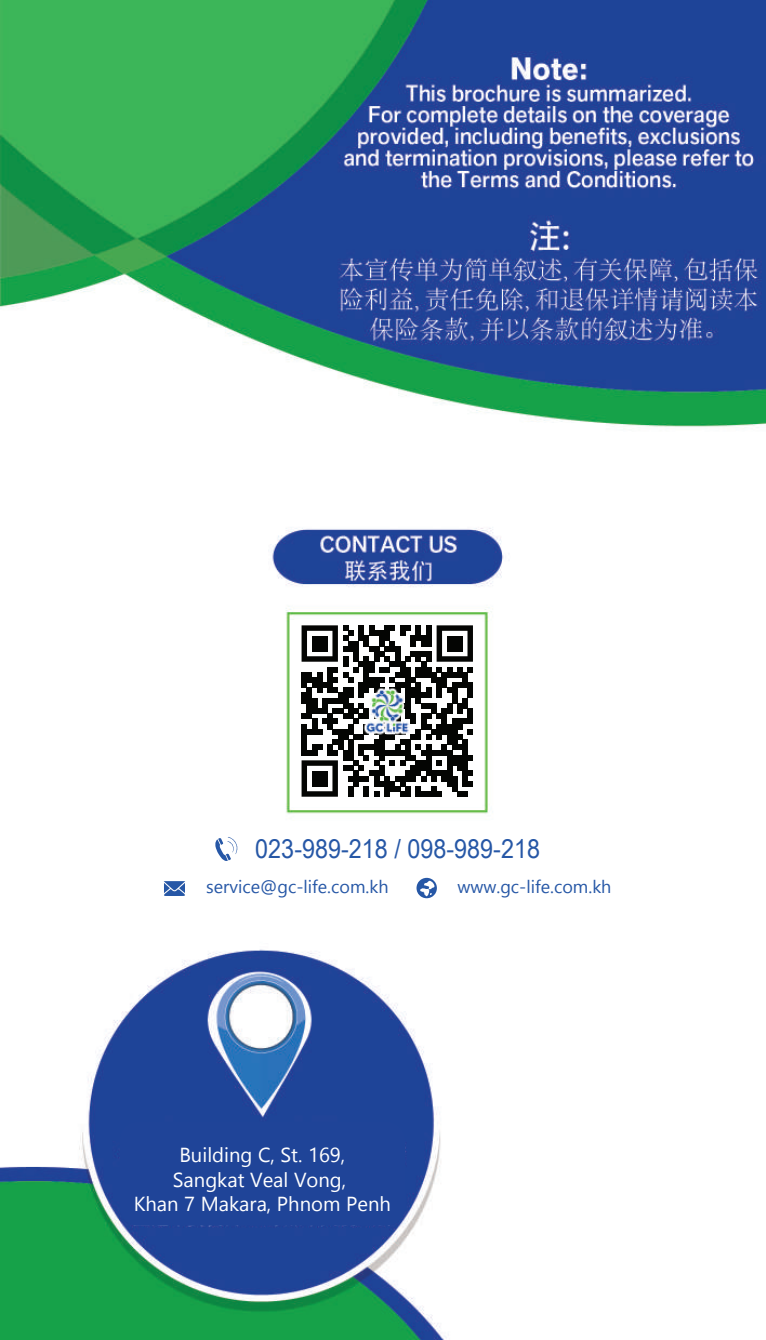
<style>
.page{position:relative;width:766px;height:1340px;background:#fff}
.page>*{position:absolute;margin:0;border:0;box-sizing:border-box;transform-origin:0 0}
.t1{font:25.88px "Arial Narrow";color:#2657a6;scale:1.1 1}
.t2{font:20.25px/24.5px "Gadugi";color:#fff;text-align:center}
.t3{font:18px "Gadugi";color:#2657a6}
</style>
<div class="page">
<img style="left:0;top:0;width:765px;height:1339px">
<div style="left:290px;top:620px;width:191px;height:186px;background:#fff"></div>
<svg style="left:301px;top:625px;width:172px;height:171px"></svg>
<div style="left:312px;top:635px;width:15px;height:16px;background:#040503"></div>
<div style="left:447px;top:635px;width:15px;height:16px;background:#040503"></div>
<div style="left:312px;top:770px;width:15px;height:16px;background:#040503"></div>
<img style="left:358px;top:682px;width:57px;height:57px">
<div style="left:125px;top:827px;width:529px;height:80px;background:#fff"></div>
<div style="left:119px;top:1121px;width:286px;height:104px;background:#1f4498;border-radius:19px"></div>
<svg style="left:215px;top:837px;width:22px;height:24px"></svg>
<svg style="left:164px;top:881px;width:21px;height:15px"></svg>
<svg style="left:416px;top:877px;width:21px;height:21px"></svg>
<p class="t1" style="left:255px;top:829px;width:260px">023-989-218 / 098-989-218</p>
<p class="t3" style="left:206px;top:875px;width:184px">service@gc-life.com.kh</p>
<p class="t3" style="left:457px;top:875px;width:155px">www.gc-life.com.kh</p>
<p class="t2" style="left:134px;top:1142px;width:259px">Building C, St. 169,<br>Sangkat Veal Vong,<br>Khan 7 Makara, Phnom Penh</p>
</div>
